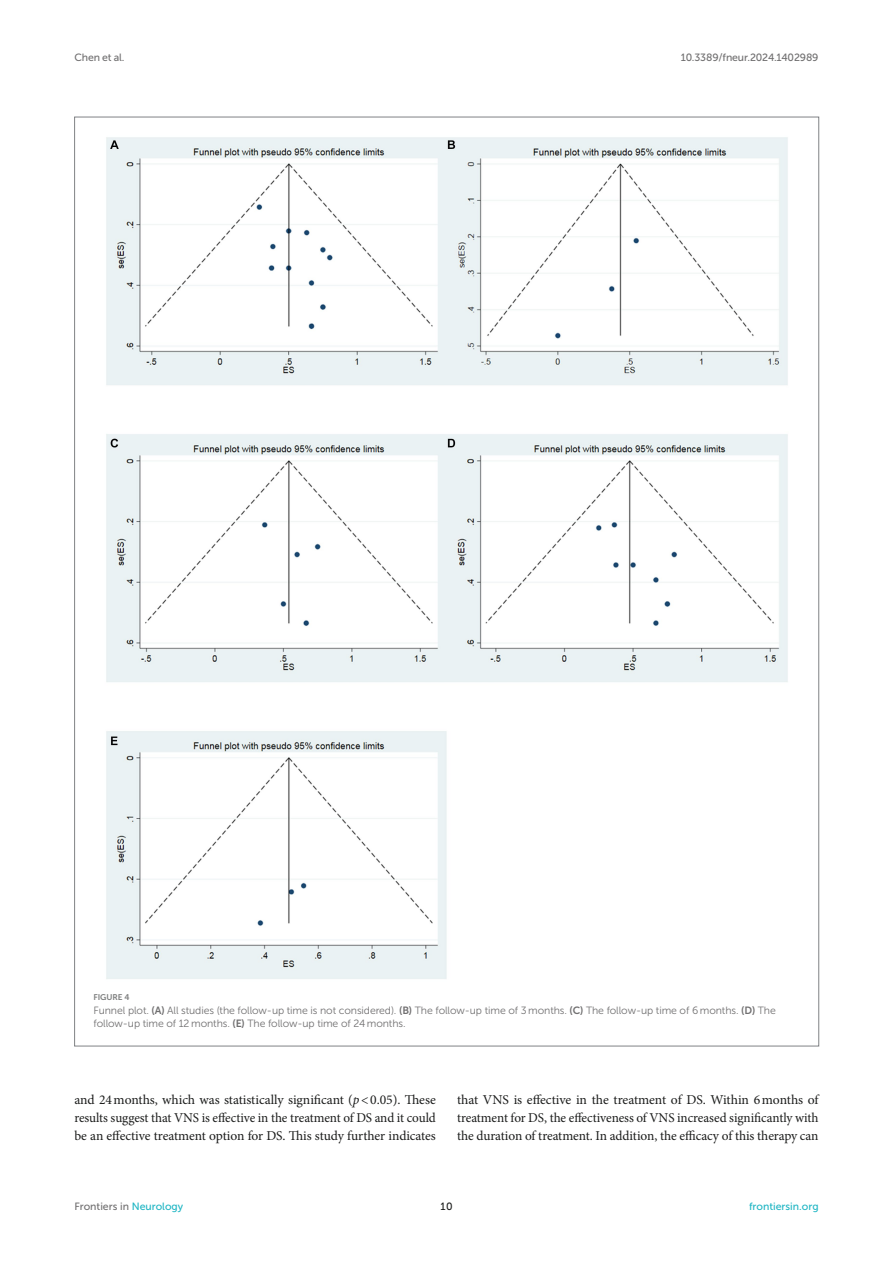
<style>
.page{position:relative;width:893px;height:1263px;background:#fff}
.page>*{position:absolute;margin:0;border:0;box-sizing:border-box;transform-origin:0 0}
.TEXT{font:13.5px/18px "Minion Pro";letter-spacing:-.005em;color:#1b1c1b;text-align:justify}
.FIG_LEG{font:10.5px/13.5px "Museo Sans 300";letter-spacing:-.01em;color:#706f70}
.t1{font:10.5px "Museo Sans 500";letter-spacing:-.015em;color:#706f70}
.t2{font:10.5px "Museo Sans 500";color:#1db5c3}
.t3{font:10.5px "Museo Sans 500";color:#1b1c1b}
.FIG_HD{font:8.25px "Museo Sans 700";letter-spacing:-.01em;color:#7e7f7f}
.s1{font-family:"Museo Sans 700"}
.s2{font-style:italic}
.s3{color:#1db5c3}
</style>
<div class="page">
<img style="left:106px;top:137px;width:682px;height:842px">
<p class="t1" style="left:74px;top:51px;width:52px">Chen et al.</p>
<p class="t1" style="left:681px;top:51px;width:139px">10.3389/fneur.2024.1402989</p>
<p class="FIG_HD" style="left:94px;top:993px;width:37px">FIGURE 4</p>
<p class="FIG_LEG" style="left:94px;top:1003px;width:684px">Funnel plot. <span class="s1">(A)</span> All studies (the follow-up time is not considered). <span class="s1">(B)</span> The follow-up time of 3 months. <span class="s1">(C)</span> The follow-up time of 6 months. <span class="s1">(D)</span> The follow-up time of 12 months. <span class="s1">(E)</span> The follow-up time of 24 months.</p>
<p class="TEXT" style="left:74px;top:1091px;width:363px">and 24months, which was statistically significant (<span class="s2">p</span>&lt;0.05). These results suggest that VNS is effective in the treatment of DS and it could be an effective treatment option for DS. This study further indicates</p>
<p class="TEXT" style="left:457px;top:1091px;width:363px">that VNS is effective in the treatment of DS. Within 6months of treatment for DS, the effectiveness of VNS increased significantly with the duration of treatment. In addition, the efficacy of this therapy can</p>
<p class="t1" style="left:74px;top:1200px;width:110px">Frontiers in <span class="s3">Neurology</span></p>
<p class="t3" style="left:440px;top:1200px;width:14px">10</p>
<p class="t2" style="left:749px;top:1200px;width:71px">frontiersin.org</p>
</div>
